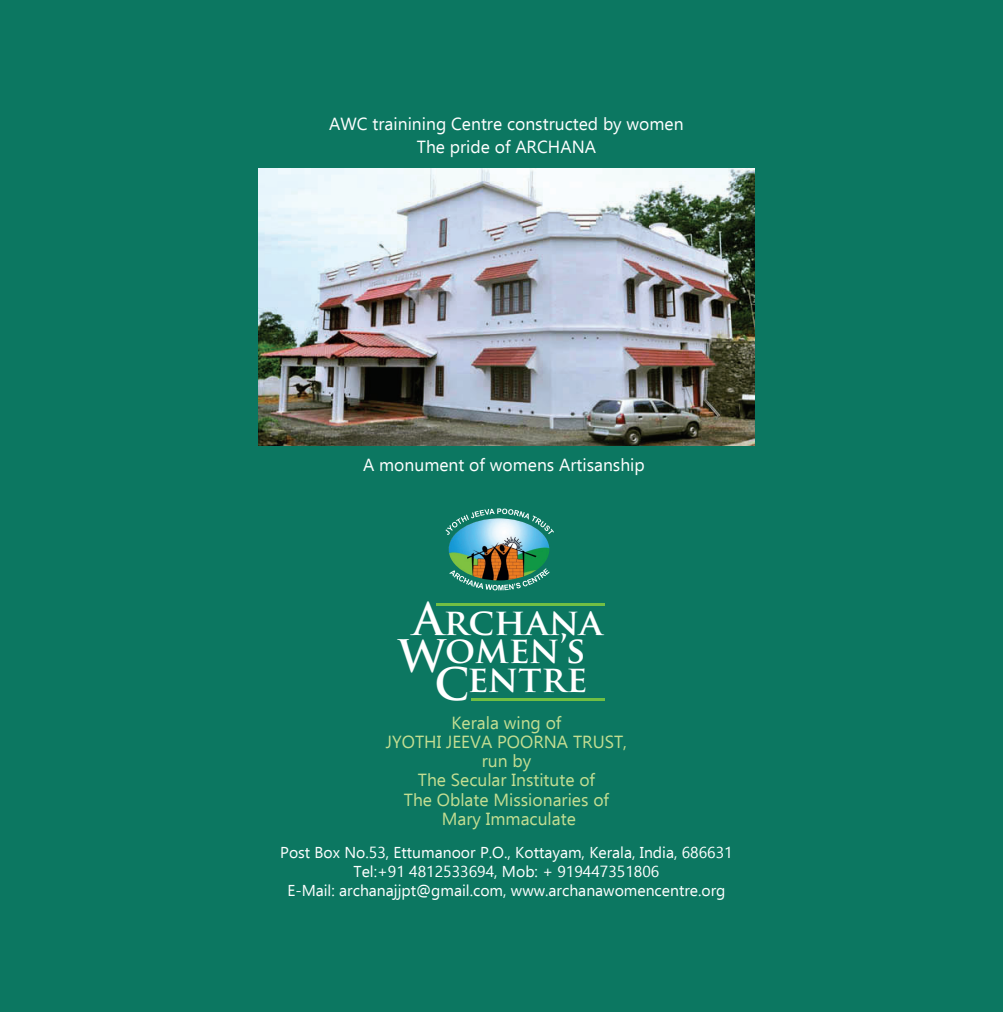
<style>
.page{position:relative;width:1003px;height:1012px;background:#fff}
.page>*{position:absolute;margin:0;border:0;box-sizing:border-box;transform-origin:0 0}
.t1{font:700 36.4px/56.9px "Trajan Pro";color:#fff;text-align:center}
.t2{font:17.5px/19.2px "Ebrima";color:#c4de92;text-align:center}
.t3{font:17.5px/22.8px "Ebrima";color:#fff;text-align:center}
.t4{font:15.75px/18.9px "Ebrima";color:#fff;text-align:center}
.s1{font-size:43.75px}
</style>
<div class="page">
<div style="left:0;top:0;width:1002px;height:1012px;background:#0c7761"></div>
<hr style="left:436px;top:603px;width:168px;height:3px;background:#71bf44">
<hr style="left:470px;top:698px;width:134px;height:2px;background:#71bf44">
<img style="left:258px;top:169px;width:496px;height:277px">
<img style="left:448px;top:535px;width:101px;height:33px">
<svg style="left:445px;top:508px;width:109px;height:27px"></svg>
<svg style="left:449px;top:568px;width:100px;height:22px"></svg>
<p class="t3" style="left:329px;top:112px;width:356px">AWC trainining Centre constructed by women<br>The pride of ARCHANA</p>
<p class="t3" style="left:363px;top:452px;width:283px">A monument of womens Artisanship</p>
<h1 class="t1" style="left:413px;top:594px;width:191px"><span class="s1">A</span>rchana<br><span class="s1">C</span>entre</h1>
<h1 class="t1" style="left:398px;top:622px;width:189px"><span class="s1">W</span>omen’s</h1>
<p class="t2" style="left:386px;top:712px;width:242px">Kerala wing of<br>JYOTHI JEEVA POORNA TRUST, run by<br>The Secular Institute of<br>The Oblate Missionaries of<br>Mary Immaculate</p>
<p class="t4" style="left:280px;top:843px;width:454px">Post Box No.53, Ettumanoor P.O., Kottayam, Kerala, India, 686631<br>Tel:+91 4812533694, Mob: + 919447351806<br>E-Mail: archanajjpt@gmail.com, www.archanawomencentre.org</p>
</div>
